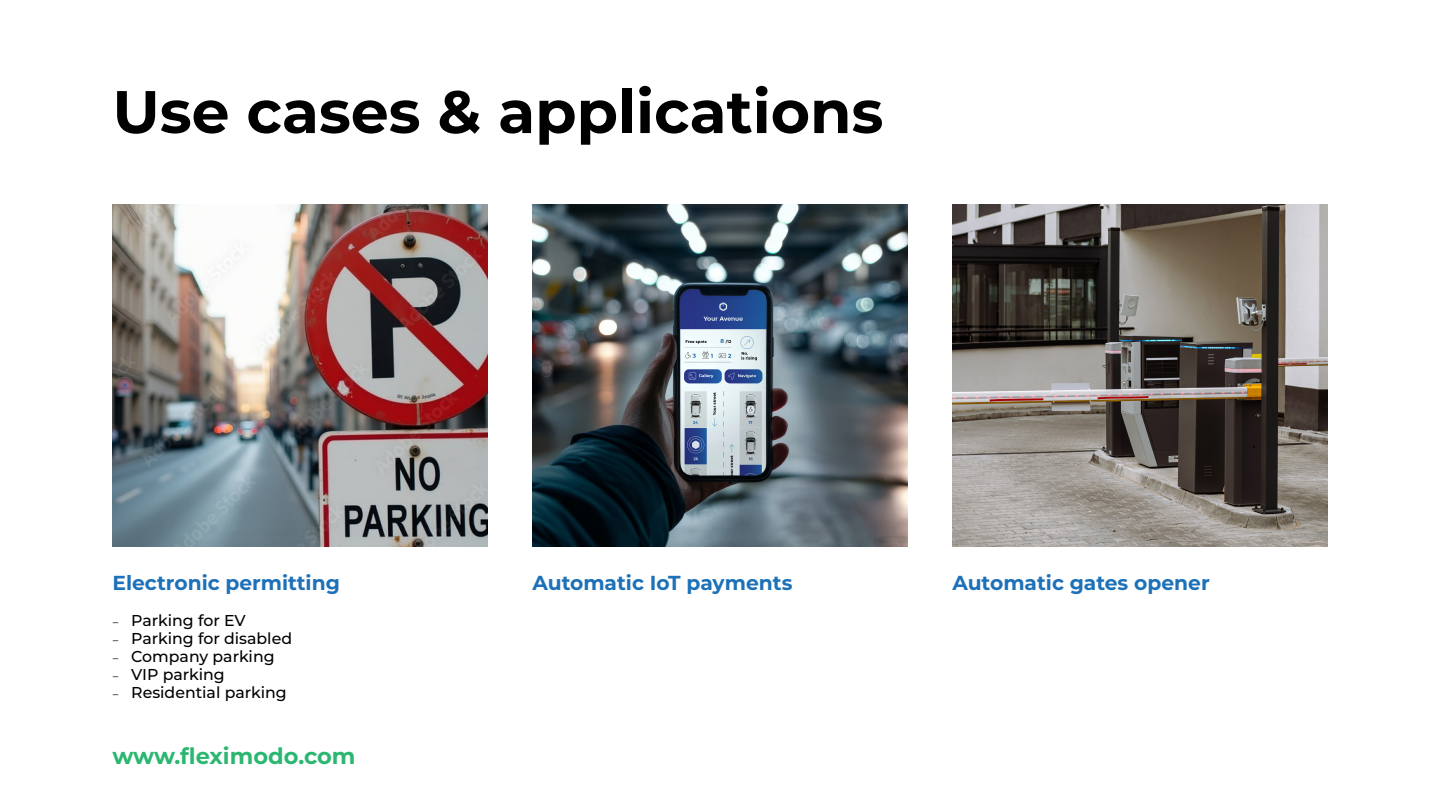
<style>
.page{position:relative;width:1440px;height:810px;background:#fff}
.page>*{position:absolute;margin:0;border:0;box-sizing:border-box;transform-origin:0 0}
.t1{font:700 60px "Montserrat";color:#000}
.t2{font:700 22.5px "Montserrat";color:#2bb770}
.t3{font:700 20.25px "Montserrat";color:#1d71b8}
.t4{font:500 15.75px/18px "Montserrat";color:#000}
.s1{font-size:9px}
</style>
<div class="page">
<img style="left:112px;top:205px;width:376px;height:342px">
<img style="left:532px;top:205px;width:376px;height:342px">
<img style="left:952px;top:205px;width:376px;height:342px">
<h1 class="t1" style="left:112px;top:69px;width:772px">Use cases &amp; applications</h1>
<p class="t3" style="left:112px;top:568px;width:229px">Electronic permitting</p>
<p class="t4" style="left:112px;top:610px;width:181px"><span class="s1">‒</span> Parking for EV<br><span class="s1">‒</span> Parking for disabled <span class="s1">‒</span> Company parking<br><span class="s1">‒</span> VIP parking<br><span class="s1">‒</span> Residential parking</p>
<h2 class="t2" style="left:112px;top:740px;width:245px">www.fleximodo.com</h2>
<p class="t3" style="left:532px;top:568px;width:261px">Automatic IoT payments</p>
<p class="t3" style="left:952px;top:568px;width:259px">Automatic gates opener</p>
</div>
